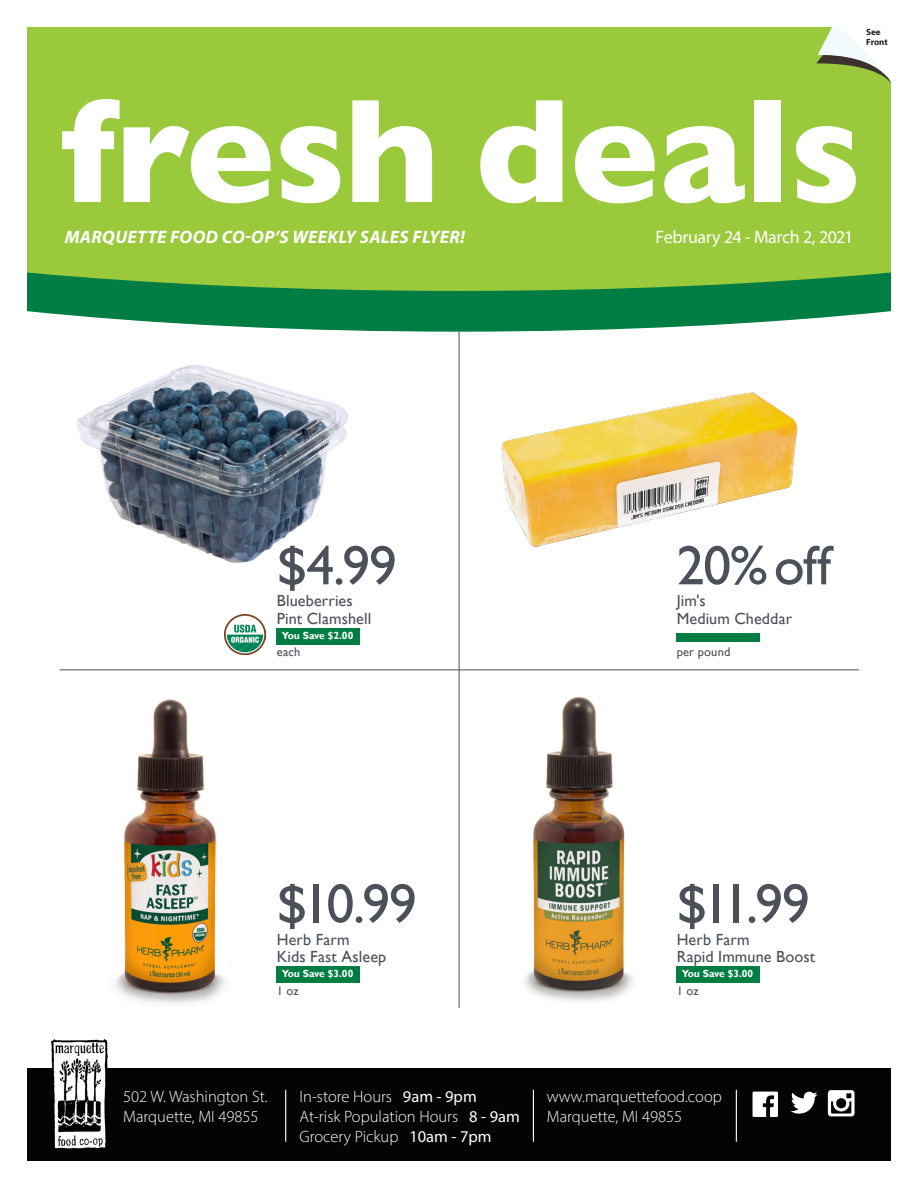
<style>
.page{position:relative;width:918px;height:1188px;background:#fff}
.page>*{position:absolute;margin:0;border:0;box-sizing:border-box;transform-origin:0 0}
.Price{font:55.8px "Gill Sans";letter-spacing:-.025em;color:#4c5159}
.t1{font:300 18.15px "Myriad Pro";color:#fff}
.t2{font:italic 700 18px "Myriad Pro";letter-spacing:.02em;color:#fff}
.Date_Line_Header{font:18px "Myriad Pro";letter-spacing:-.02em;color:#fff}
.t3{font:300 16.5px "Myriad Pro";color:#fff}
.Product_Name{font:16.2px "Gill Sans";letter-spacing:.01em;color:#4c5159}
.Third_Level_Informat{font:12.45px "Gill Sans";letter-spacing:.015em;color:#4c5159}
.t4{font:700 10.35px "Gill Sans";letter-spacing:-.01em;color:#fff}
.t5{font:700 9px "Myriad Pro";letter-spacing:-.005em;color:#231f20}
.s1{font-weight:400}
</style>
<div class="page">
<img style="left:525px;top:697px;width:229px;height:304px">
<img style="left:115px;top:699px;width:110px;height:305px">
<img style="left:501px;top:392px;width:297px;height:250px">
<img style="left:77px;top:365px;width:272px;height:198px">
<svg style="left:27px;top:291px;width:864px;height:41px;fill:#007d43"></svg>
<div style="left:27px;top:27px;width:864px;height:264px;background:#9aca3c"></div>
<svg style="left:62px;top:99px;width:209px;height:104px"></svg>
<svg style="left:280px;top:126px;width:60px;height:77px"></svg>
<svg style="left:352px;top:100px;width:80px;height:102px"></svg>
<svg style="left:480px;top:100px;width:82px;height:103px"></svg>
<svg style="left:575px;top:126px;width:80px;height:77px"></svg>
<svg style="left:664px;top:126px;width:81px;height:77px"></svg>
<div style="left:755px;top:100px;width:26px;height:102px;background:#fff"></div>
<svg style="left:796px;top:126px;width:60px;height:77px"></svg>
<svg style="left:816px;top:26px;width:75px;height:59px"></svg>
<div style="left:27px;top:1068px;width:864px;height:93px;background:#040503"></div>
<svg style="left:753px;top:1092px;width:25px;height:25px"></svg>
<img style="left:828px;top:1090px;width:27px;height:27px">
<svg style="left:791px;top:1092px;width:27px;height:22px"></svg>
<hr style="left:285px;top:1090px;width:1px;height:52px;background:#fff">
<hr style="left:533px;top:1090px;width:1px;height:52px;background:#fff">
<hr style="left:736px;top:1090px;width:1px;height:52px;background:#fff">
<img style="left:52px;top:1040px;width:56px;height:109px">
<hr style="left:459px;top:332px;width:1px;height:676px;background:#4c5159">
<div style="left:277px;top:628px;width:83px;height:16px;background:#007d43"></div>
<img style="left:225px;top:614px;width:40px;height:41px">
<hr style="left:60px;top:670px;width:799px;height:1px;background:#4c5159">
<div style="left:277px;top:966px;width:83px;height:16px;background:#007d43"></div>
<div style="left:677px;top:966px;width:83px;height:16px;background:#007d43"></div>
<div style="left:677px;top:634px;width:83px;height:8px;background:#007d43"></div>
<p class="t5" style="left:866px;top:26px;width:16px">See</p>
<p class="t5" style="left:866px;top:36px;width:23px">Front</p>
<p class="t2" style="left:65px;top:225px;width:402px">MARQUETTE FOOD CO-OP’S WEEKLY SALES FLYER!</p>
<p class="Date_Line_Header" style="left:656px;top:226px;width:199px">February 24 - March 2, 2021</p>
<p class="Price" style="left:277px;top:533px;width:122px">$4.99</p>
<p class="Product_Name" style="left:277px;top:591px;width:78px">Blueberries</p>
<p class="Product_Name" style="left:277px;top:609px;width:96px">Pint Clamshell</p>
<p class="Third_Level_Informat" style="left:277px;top:645px;width:25px">each</p>
<p class="t4" style="left:282px;top:630px;width:73px">You Save $2.00</p>
<p class="Price" style="left:677px;top:533px;width:156px">20% off</p>
<p class="Product_Name" style="left:677px;top:591px;width:31px">Jim's</p>
<p class="Product_Name" style="left:677px;top:609px;width:117px">Medium Cheddar</p>
<p class="Third_Level_Informat" style="left:677px;top:645px;width:55px">per pound</p>
<p class="Price" style="left:677px;top:871px;width:135px">$11.99</p>
<p class="Product_Name" style="left:677px;top:930px;width:74px">Herb Farm</p>
<p class="Product_Name" style="left:677px;top:947px;width:140px">Rapid Immune Boost</p>
<p class="Third_Level_Informat" style="left:677px;top:983px;width:23px">1 oz</p>
<p class="Price" style="left:277px;top:871px;width:142px">$10.99</p>
<p class="Product_Name" style="left:277px;top:930px;width:74px">Herb Farm</p>
<p class="Product_Name" style="left:277px;top:947px;width:111px">Kids Fast Asleep</p>
<p class="Third_Level_Informat" style="left:277px;top:983px;width:23px">1 oz</p>
<p class="t4" style="left:282px;top:968px;width:73px">You Save $3.00</p>
<p class="t4" style="left:682px;top:968px;width:73px">You Save $3.00</p>
<p class="t1" style="left:115px;top:1084px;width:161px">502 W. Washington St.</p>
<p class="t3" style="left:299px;top:1087px;width:179px">In-store Hours <span class="s1">9am - 9pm</span></p>
<p class="t1" style="left:592px;top:1084px;width:84px">marquettef</p>
<p class="t3" style="left:299px;top:1107px;width:222px">At-risk Population Hours <span class="s1">8 - 9am</span></p>
<p class="t3" style="left:299px;top:1126px;width:194px">Grocery Pickup <span class="s1">10am - 7pm</span></p>
<p class="t3" style="left:547px;top:1087px;width:177px">www.marquettefood.coop</p>
<p class="t3" style="left:547px;top:1106px;width:137px">Marquette, MI 49855</p>
<p class="t3" style="left:123px;top:1087px;width:146px">502 W. Washington St.</p>
<p class="t3" style="left:123px;top:1107px;width:137px">Marquette, MI 49855</p>
</div>
